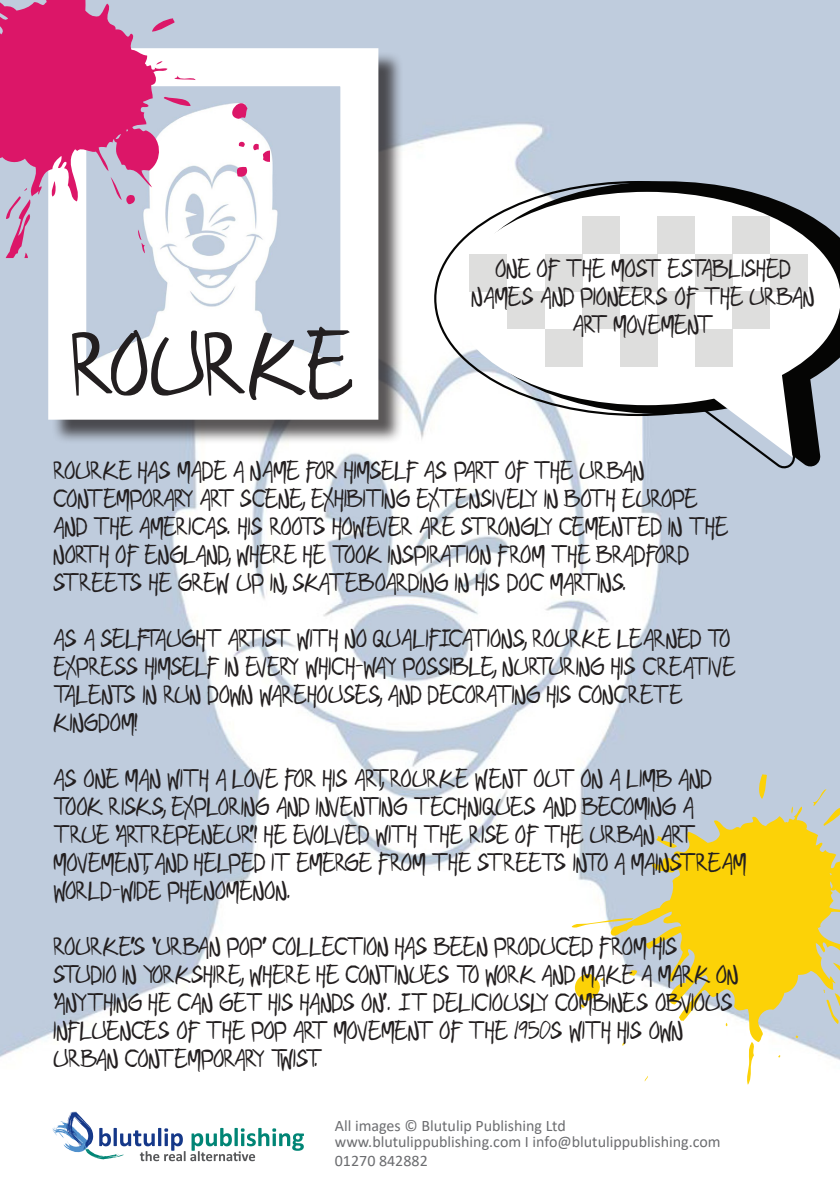
<style>
.page{position:relative;width:840px;height:1191px;background:#fff}
.page>*{position:absolute;margin:0;border:0;box-sizing:border-box;transform-origin:0 0}
.t1{font:72px "geekriot";letter-spacing:-.025em;color:#231f20}
.t2{font:20px/28px "geekriot";letter-spacing:-.03em;color:#231f20}
.t3{font:16px "Calibri";color:#6c6d70}
</style>
<div class="page">
<img style="left:0;top:0;width:839px;height:1162px">
<svg style="left:566px;top:664px;width:273px;height:462px"></svg>
<svg style="left:52px;top:1111px;width:252px;height:50px"></svg>
<div style="left:51px;top:51px;width:352px;height:393px;background:#231f20;opacity:.75"></div>
<img style="left:87px;top:87px;width:252px;height:294px">
<svg style="left:0;top:0;width:269px;height:258px"></svg>
<svg style="left:434px;top:181px;width:405px;height:287px"></svg>
<svg style="left:453px;top:192px;width:386px;height:265px"></svg>
<div style="left:469px;top:254px;width:38px;height:37px;background:#dededd"></div>
<div style="left:507px;top:291px;width:37px;height:38px;background:#dededd"></div>
<div style="left:544px;top:254px;width:38px;height:37px;background:#dededd"></div>
<div style="left:582px;top:216px;width:37px;height:38px;background:#dededd"></div>
<div style="left:582px;top:291px;width:37px;height:38px;background:#dededd"></div>
<div style="left:619px;top:254px;width:38px;height:37px;background:#dededd"></div>
<div style="left:657px;top:216px;width:37px;height:38px;background:#dededd"></div>
<div style="left:657px;top:291px;width:37px;height:38px;background:#dededd"></div>
<div style="left:694px;top:254px;width:38px;height:37px;background:#dededd"></div>
<div style="left:732px;top:216px;width:37px;height:38px;background:#dededd"></div>
<div style="left:732px;top:291px;width:37px;height:38px;background:#dededd"></div>
<div style="left:769px;top:254px;width:38px;height:37px;background:#dededd"></div>
<div style="left:544px;top:329px;width:38px;height:37px;background:#dededd"></div>
<div style="left:619px;top:329px;width:38px;height:37px;background:#dededd"></div>
<div style="left:694px;top:329px;width:38px;height:37px;background:#dededd"></div>
<p class="t1" style="left:72px;top:323px;width:286px">ROURKE</p>
<p class="t2" style="left:471px;top:255px;width:345px;text-align:center">ONE OF THE MOST ESTABLISHED<br>NAMES AND PIONEERS OF THE URBAN<br>ART MOVEMENT</p>
<p class="t2" style="left:54px;top:458px;width:676px">ROURKE HAS MADE A NAME FOR HIMSELF AS PART OF THE URBAN CONTEMPORARY ART SCENE, EXHIBITING EXTENSIVELY IN BOTH EUROPE AND THE AMERICAS. HIS ROOTS HOWEVER ARE STRONGLY CEMENTED IN THE NORTH OF ENGLAND, WHERE HE TOOK INSPIRATION FROM THE BRADFORD STREETS HE GREW UP IN, SKATEBOARDING IN HIS DOC MARTINS.</p>
<p class="t2" style="left:54px;top:626px;width:683px">AS A SELF-TAUGHT ARTIST WITH NO QUALIFICATIONS, ROURKE LEARNED TO EXPRESS HIMSELF IN EVERY WHICH-WAY POSSIBLE, NURTURING HIS CREATIVE TALENTS IN RUN DOWN WAREHOUSES, AND DECORATING HIS CONCRETE KINGDOM!</p>
<p class="t2" style="left:54px;top:766px;width:694px">AS ONE MAN WITH A LOVE FOR HIS ART, ROURKE WENT OUT ON A LIMB AND TOOK RISKS, EXPLORING AND INVENTING TECHNIQUES AND BECOMING A TRUE ‘ARTREPENEUR’! HE EVOLVED WITH THE RISE OF THE URBAN ART MOVEMENT, AND HELPED IT EMERGE FROM THE STREETS INTO A MAINSTREAM WORLD-WIDE PHENOMENON.</p>
<p class="t2" style="left:54px;top:934px;width:686px">ROURKE’S ‘URBAN POP’ COLLECTION HAS BEEN PRODUCED FROM HIS STUDIO IN YORKSHIRE, WHERE HE CONTINUES TO WORK AND MAKE A MARK ON ‘ANYTHING HE CAN GET HIS HANDS ON’. IT DELICIOUSLY COMBINES OBVIOUS INFLUENCES OF THE POP ART MOVEMENT OF THE 1950S WITH HIS OWN URBAN CONTEMPORARY TWIST.</p>
<p class="t3" style="left:334px;top:1114px;width:232px">All images © Blutulip Publishing Ltd</p>
<p class="t3" style="left:334px;top:1130px;width:387px">www.blutulippublishing.com I info@blutulippublishing.com</p>
<p class="t3" style="left:334px;top:1149px;width:94px">01270 842882</p>
</div>
